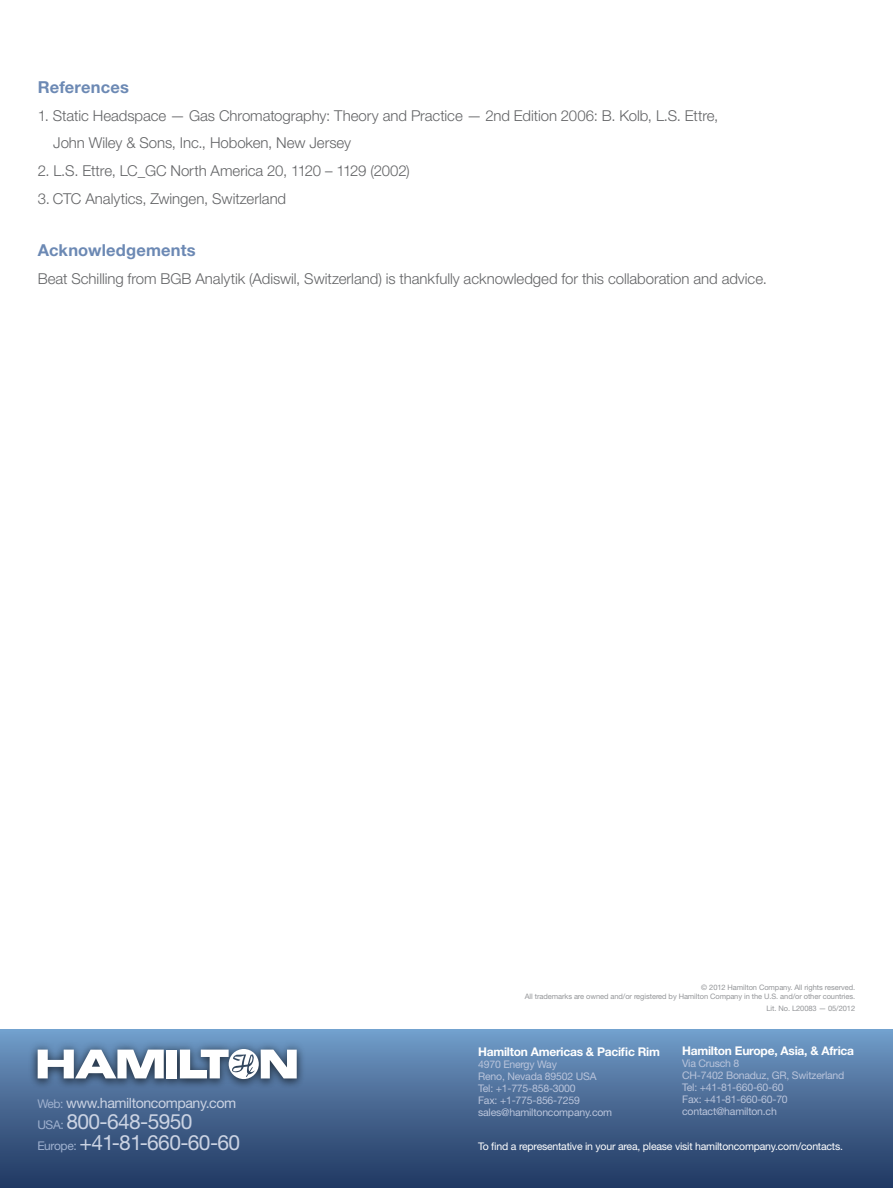
<style>
.page{position:relative;width:893px;height:1188px;background:#fff}
.page>*{position:absolute;margin:0;border:0;box-sizing:border-box;transform-origin:0 0}
.t1{font:21px/21px "Helvetica Neue LT Pro";letter-spacing:-.03em;color:#cbd3e3}
.Subhead{font:700 16.5px "Helvetica Neue LT Pro";letter-spacing:.01em;color:#6c89b4}
.Body_Copy{font:300 15px "Helvetica Neue LT Pro";letter-spacing:-.005em;color:#636466}
.t2{font:14.1px "Helvetica Neue LT Pro";letter-spacing:-.03em;color:#cbd3e3}
.t3{font:700 12px "Helvetica Neue LT Pro";letter-spacing:-.02em;color:#fff}
.t4{font:10.5px/12px "Helvetica Neue LT Pro";letter-spacing:-.02em;color:#b9c4db}
.t5{font:10.5px "Helvetica Neue LT Pro";letter-spacing:-.02em;color:#fff}
.t6{font:7.5px/9px "Helvetica Neue LT Pro";letter-spacing:-.01em;color:#939598;text-align:right}
.s1{font-size:12px;color:#9eb0ce}
</style>
<div class="page">
<svg style="left:0;top:1030px;width:893px;height:158px;background:#45648f"></svg>
<div style="left:30px;top:1045px;width:275px;height:45px;background:#51729d"></div>
<div style="left:28px;top:1040px;width:278px;height:48px;background:#000;opacity:.4"></div>
<div style="left:167px;top:1050px;width:10px;height:28px;background:#fff"></div>
<svg style="left:180px;top:1049px;width:117px;height:30px;background:#b9c3cf"></svg>
<svg style="left:38px;top:1050px;width:126px;height:28px;background:#bdc7d2"></svg>
<p class="Subhead" style="left:38px;top:76px;width:93px">References</p>
<p class="Body_Copy" style="left:38px;top:106px;width:682px">1. Static Headspace — Gas Chromatography: Theory and Practice — 2nd Edition 2006: B. Kolb, L.S. Ettre,</p>
<p class="Body_Copy" style="left:53px;top:134px;width:299px">John Wiley &amp; Sons, Inc., Hoboken, New Jersey</p>
<p class="Body_Copy" style="left:38px;top:162px;width:374px">2. L.S. Ettre, LC_GC North America 20, 1120 – 1129 (2002)</p>
<p class="Body_Copy" style="left:38px;top:189px;width:250px">3. CTC Analytics, Zwingen, Switzerland</p>
<p class="Subhead" style="left:38px;top:240px;width:159px">Acknowledgements</p>
<p class="Body_Copy" style="left:38px;top:270px;width:731px">Beat Schilling from BGB Analytik (Adiswil, Switzerland) is thankfully acknowledged for this collaboration and advice.</p>
<p class="t2" style="left:37px;top:1094px;width:200px"><span class="s1">Web:</span> www.hamiltoncompany.com</p>
<h1 class="t1" style="left:37px;top:1110px;width:204px"><span class="s1">USA:</span> 800-648-5950<br><span class="s1">Europe:</span> +41-81-660-60-60</h1>
<p class="t6" style="left:525px;top:982px;width:332px">© 2012 Hamilton Company. All rights reserved.<br>All trademarks are owned and/or registered by Hamilton Company in the U.S. and/or other countries.</p>
<p class="t6" style="left:766px;top:1004px;width:90px">Lit. No. L20083 — 05/2012</p>
<p class="t3" style="left:478px;top:1044px;width:183px">Hamilton Americas &amp; Pacific Rim</p>
<p class="t4" style="left:478px;top:1058px;width:136px">4970 Energy Way<br>Reno, Nevada 89502 USA<br>Tel: +1-775-858-3000<br>Fax: +1-775-856-7259 sales@hamiltoncompany.com</p>
<p class="t3" style="left:682px;top:1043px;width:173px">Hamilton Europe, Asia, &amp; Africa</p>
<p class="t4" style="left:682px;top:1057px;width:164px">Via Crusch 8<br>CH-7402 Bonaduz, GR, Switzerland<br>Tel: +41-81-660-60-60<br>Fax: +41-81-660-60-70 contact@hamilton.ch</p>
<p class="t5" style="left:478px;top:1140px;width:366px">To find a representative in your area, please visit hamiltoncompany.com/contacts.</p>
</div>
